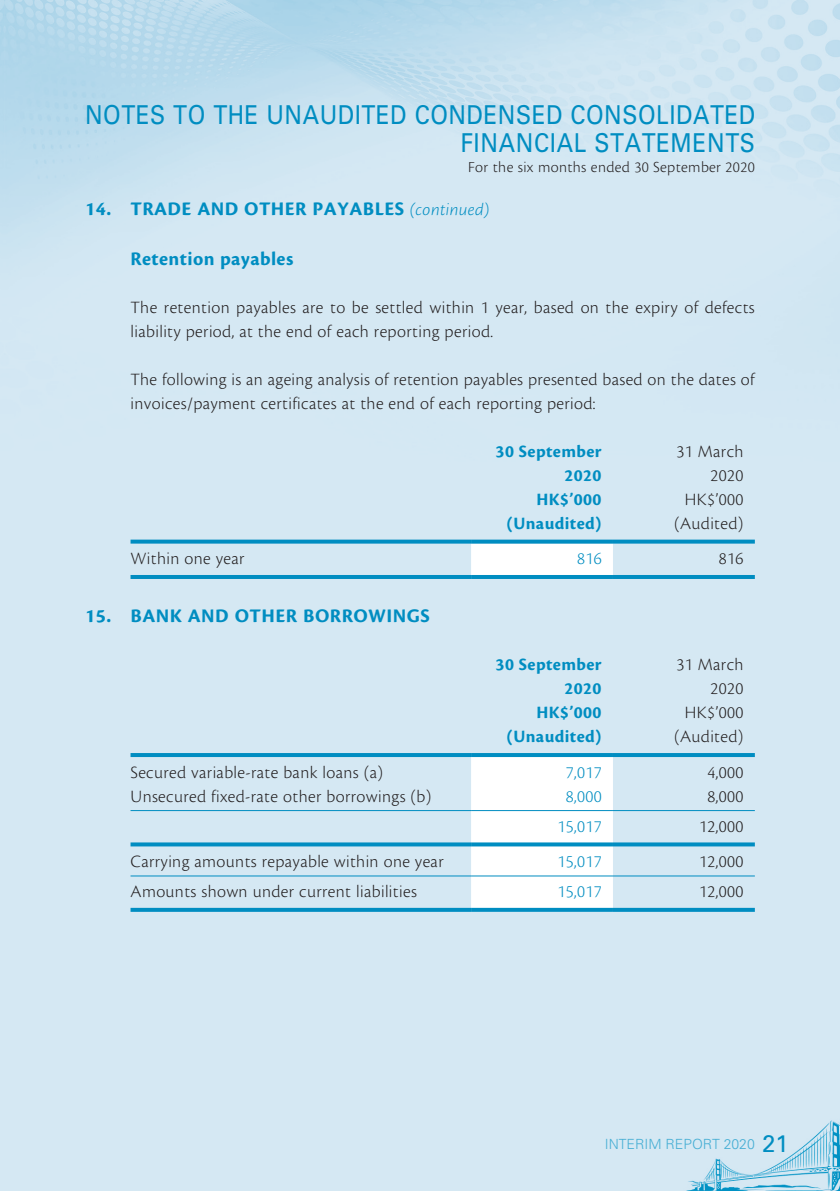
<style>
.page{position:relative;width:840px;height:1191px;background:#fff}
.page>*{position:absolute;margin:0;border:0;box-sizing:border-box;transform-origin:0 0}
.t1{font:26px/28px "Univers LT Std";letter-spacing:.025em;color:#008dc1;text-align:right;scale:.87 1}
._01_H1{font:20px "Cronos Pro Bold Capt";letter-spacing:.025em;color:#008dc1}
._02_H2{font:700 20px "Cronos Pro";letter-spacing:.02em;color:#008dc1}
._00_txt{font:300 18px/24px "Cronos Pro";letter-spacing:.02em;color:#231f20}
._50_Table_txt{font:300 18px "Cronos Pro";letter-spacing:.02em;color:#231f20}
._50_Table_txt-2{font:700 18px "Cronos Pro";letter-spacing:.02em;color:#008dc1}
._50_Table_txt-3{font:300 18px "Cronos Pro";letter-spacing:.02em;color:#008dc1}
.t2{font:300 16px "Cronos Pro";letter-spacing:.02em;color:#231f20}
.t3{font:300 14px "Univers LT Std";color:#46aed4}
.s1{font-family:"Cronos Pro";font-weight:300;font-style:italic;font-size:18px}
.s2{font-weight:400;font-size:24px;color:#008dc1}
</style>
<div class="page">
<img style="left:0;top:0;width:839px;height:1191px">
<svg style="left:471px;top:543px;width:141px;height:32px"></svg>
<svg style="left:130px;top:539px;width:341px;height:4px"></svg>
<svg style="left:471px;top:539px;width:141px;height:4px"></svg>
<svg style="left:612px;top:539px;width:142px;height:4px"></svg>
<hr style="left:130px;top:575px;width:341px;height:4px;background:#008dc1">
<hr style="left:471px;top:575px;width:141px;height:4px;background:#008dc1">
<hr style="left:612px;top:575px;width:142px;height:4px;background:#008dc1">
<svg style="left:471px;top:757px;width:141px;height:151px"></svg>
<hr style="left:130px;top:753px;width:341px;height:4px;background:#008dc1">
<hr style="left:471px;top:753px;width:141px;height:4px;background:#008dc1">
<hr style="left:612px;top:753px;width:142px;height:4px;background:#008dc1">
<hr style="left:130px;top:810px;width:341px;height:1px;background:#008dc1">
<hr style="left:471px;top:810px;width:141px;height:1px;background:#008dc1">
<hr style="left:612px;top:810px;width:142px;height:1px;background:#008dc1">
<svg style="left:130px;top:842px;width:341px;height:4px"></svg>
<svg style="left:471px;top:842px;width:141px;height:4px"></svg>
<svg style="left:612px;top:842px;width:142px;height:4px"></svg>
<hr style="left:130px;top:875px;width:341px;height:1px;background:#008dc1">
<hr style="left:471px;top:875px;width:141px;height:1px;background:#008dc1">
<hr style="left:612px;top:875px;width:142px;height:1px;background:#008dc1">
<svg style="left:130px;top:908px;width:341px;height:4px"></svg>
<svg style="left:471px;top:908px;width:141px;height:4px"></svg>
<svg style="left:612px;top:908px;width:142px;height:4px"></svg>
<h1 class="t1" style="left:85px;top:101px;width:771px">NOTES TO THE UNAUDITED CONDENSED CONSOLIDATED<br>FINANCIAL STATEMENTS</h1>
<p class="t2" style="left:468px;top:158px;width:288px">For the six months ended 30 September 2020</p>
<p class="_01_H1" style="left:85px;top:197px;width:405px">14. TRADE AND OTHER PAYABLES <span class="s1">(continued)</span></p>
<p class="_02_H2" style="left:130px;top:247px;width:164px">Retention payables</p>
<p class="_00_txt" style="left:130px;top:295px;width:625px">The retention payables are to be settled within 1 year, based on the expiry of defects liability period, at the end of each reporting period.</p>
<p class="_00_txt" style="left:130px;top:367px;width:625px">The following is an ageing analysis of retention payables presented based on the dates of invoices/payment certificates at the end of each reporting period:</p>
<p class="_50_Table_txt-2" style="left:495px;top:441px;width:107px">30 September</p>
<p class="_50_Table_txt-2" style="left:564px;top:465px;width:39px">2020</p>
<p class="_50_Table_txt" style="left:676px;top:441px;width:69px">31 March</p>
<p class="_50_Table_txt" style="left:710px;top:465px;width:34px">2020</p>
<p class="_50_Table_txt-2" style="left:536px;top:489px;width:67px">HK$’000</p>
<p class="_50_Table_txt" style="left:684px;top:489px;width:60px">HK$’000</p>
<p class="_50_Table_txt-2" style="left:506px;top:513px;width:96px">(Unaudited)</p>
<p class="_50_Table_txt" style="left:673px;top:513px;width:71px">(Audited)</p>
<p class="_50_Table_txt" style="left:130px;top:548px;width:115px">Within one year</p>
<p class="_50_Table_txt-3" style="left:576px;top:548px;width:26px">816</p>
<p class="_50_Table_txt" style="left:718px;top:548px;width:26px">816</p>
<p class="_01_H1" style="left:85px;top:604px;width:346px">15. BANK AND OTHER BORROWINGS</p>
<p class="_50_Table_txt-2" style="left:495px;top:654px;width:107px">30 September</p>
<p class="_50_Table_txt-2" style="left:564px;top:678px;width:39px">2020</p>
<p class="_50_Table_txt" style="left:676px;top:654px;width:69px">31 March</p>
<p class="_50_Table_txt" style="left:710px;top:678px;width:34px">2020</p>
<p class="_50_Table_txt-2" style="left:536px;top:702px;width:67px">HK$’000</p>
<p class="_50_Table_txt" style="left:684px;top:702px;width:60px">HK$’000</p>
<p class="_50_Table_txt-2" style="left:506px;top:726px;width:96px">(Unaudited)</p>
<p class="_50_Table_txt" style="left:673px;top:726px;width:71px">(Audited)</p>
<p class="_50_Table_txt" style="left:130px;top:761px;width:254px">Secured variable-rate bank loans (a)</p>
<p class="_50_Table_txt-3" style="left:565px;top:761px;width:37px">7,017</p>
<p class="_50_Table_txt" style="left:707px;top:761px;width:37px">4,000</p>
<p class="_50_Table_txt" style="left:130px;top:785px;width:302px">Unsecured fixed-rate other borrowings (b)</p>
<p class="_50_Table_txt-3" style="left:565px;top:785px;width:37px">8,000</p>
<p class="_50_Table_txt" style="left:707px;top:785px;width:37px">8,000</p>
<p class="_50_Table_txt-3" style="left:557px;top:815px;width:46px">15,017</p>
<p class="_50_Table_txt" style="left:698px;top:815px;width:46px">12,000</p>
<p class="_50_Table_txt" style="left:130px;top:851px;width:314px">Carrying amounts repayable within one year</p>
<p class="_50_Table_txt-3" style="left:557px;top:851px;width:46px">15,017</p>
<p class="_50_Table_txt" style="left:698px;top:851px;width:46px">12,000</p>
<p class="_50_Table_txt" style="left:130px;top:881px;width:288px">Amounts shown under current liabilities</p>
<p class="_50_Table_txt-3" style="left:557px;top:881px;width:46px">15,017</p>
<p class="_50_Table_txt" style="left:698px;top:881px;width:46px">12,000</p>
<p class="t3" style="left:604px;top:1135px;width:185px">INTERIM REPORT 2020 <span class="s2">21</span></p>
</div>
